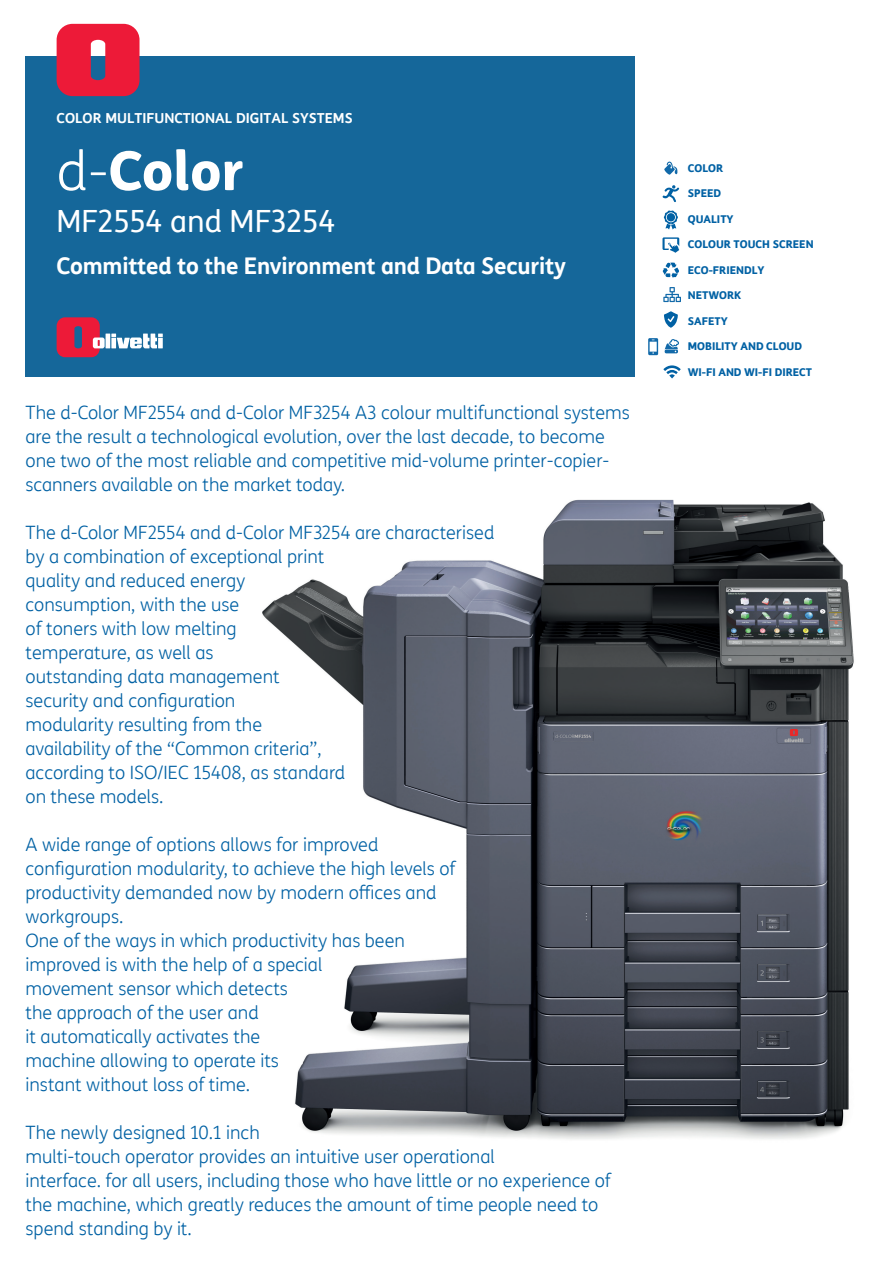
<style>
.page{position:relative;width:893px;height:1263px;background:#fff}
.page>*{position:absolute;margin:0;border:0;box-sizing:border-box;transform-origin:0 0}
.t1{font:800 54px "TIM Sans";color:#fff}
.t2{font:30px "TIM Sans";color:#fff}
.t3{font:700 22.5px "TIM Sans";letter-spacing:-.01em;color:#fff}
.t4{font:300 18px/24px "TIM Sans";color:#0161a4}
.t5{font:700 13.5px "TIM Sans";color:#fff}
.t6{font:800 10.5px "TIM Sans";color:#0161a4}
.s1{font-weight:300}
</style>
<div class="page">
<img style="left:262px;top:499px;width:592px;height:640px">
<div style="left:26px;top:56px;width:609px;height:320px;background:#15679a"></div>
<svg style="left:664px;top:211px;width:14px;height:18px"></svg>
<div style="left:667px;top:213px;width:8px;height:8px;background:#0161a4;border-radius:50%"></div>
<svg style="left:663px;top:263px;width:16px;height:15px"></svg>
<svg style="left:664px;top:311px;width:14px;height:17px"></svg>
<svg style="left:662px;top:237px;width:17px;height:16px"></svg>
<svg style="left:663px;top:365px;width:18px;height:13px"></svg>
<svg style="left:663px;top:185px;width:16px;height:17px"></svg>
<svg style="left:57px;top:317px;width:48px;height:40px"></svg>
<hr style="left:106px;top:334px;width:4px;height:14px;background:#fff">
<svg style="left:111px;top:334px;width:52px;height:14px"></svg>
<div style="left:158px;top:338px;width:5px;height:10px;background:#fff"></div>
<svg style="left:57px;top:24px;width:83px;height:72px;background:#dd2c4a"></svg>
<svg style="left:663px;top:287px;width:18px;height:15px"></svg>
<svg style="left:665px;top:339px;width:14px;height:14px"></svg>
<svg style="left:648px;top:338px;width:10px;height:17px"></svg>
<svg style="left:664px;top:162px;width:14px;height:13px"></svg>
<p class="t5" style="left:57px;top:107px;width:298px">COLOR MULTIFUNCTIONAL DIGITAL SYSTEMS</p>
<h1 class="t1" style="left:57px;top:128px;width:188px"><span class="s1">d-</span>Color</h1>
<h2 class="t2" style="left:57px;top:201px;width:280px">MF2554 and MF3254</h2>
<p class="t3" style="left:57px;top:249px;width:511px">Committed to the Environment and Data Security</p>
<p class="t4" style="left:26px;top:400px;width:606px">The d-Color MF2554 and d-Color MF3254 A3 colour multifunctional systems are the result a technological evolution, over the last decade, to become one two of the most reliable and competitive mid-volume printer-copier&shy;scanners available on the market today.</p>
<p class="t4" style="left:26px;top:520px;width:470px">The d-Color MF2554 and d-Color MF3254 are characterised by a combination of exceptional print<br>quality and reduced energy<br>consumption, with the use<br>of toners with low melting<br>temperature, as well as<br>outstanding data management<br>security and configuration<br>modularity resulting from the<br>availability of the “Common criteria”,<br>according to ISO/IEC 15408, as standard<br>on these models.</p>
<p class="t4" style="left:26px;top:832px;width:432px">A wide range of options allows for improved configuration modularity, to achieve the high levels of productivity demanded now by modern offices and workgroups.<br>One of the ways in which productivity has been improved is with the help of a special<br>movement sensor which detects<br>the approach of the user and<br>it automatically activates the<br>machine allowing to operate its<br>instant without loss of time.</p>
<p class="t4" style="left:26px;top:1120px;width:587px">The newly designed 10.1 inch<br>multi-touch operator provides an intuitive user operational<br>interface. for all users, including those who have little or no experience of the machine, which greatly reduces the amount of time people need to spend standing by it.</p>
<p class="t6" style="left:688px;top:160px;width:37px">COLOR</p>
<p class="t6" style="left:688px;top:185px;width:35px">SPEED</p>
<p class="t6" style="left:688px;top:211px;width:47px">QUALITY</p>
<p class="t6" style="left:688px;top:236px;width:127px">COLOUR TOUCH SCREEN</p>
<p class="t6" style="left:688px;top:262px;width:78px">ECO-FRIENDLY</p>
<p class="t6" style="left:688px;top:287px;width:55px">NETWORK</p>
<p class="t6" style="left:688px;top:313px;width:41px">SAFETY</p>
<p class="t6" style="left:688px;top:338px;width:116px">MOBILITY AND CLOUD</p>
<p class="t6" style="left:688px;top:364px;width:126px">WI-FI AND WI-FI DIRECT</p>
</div>
